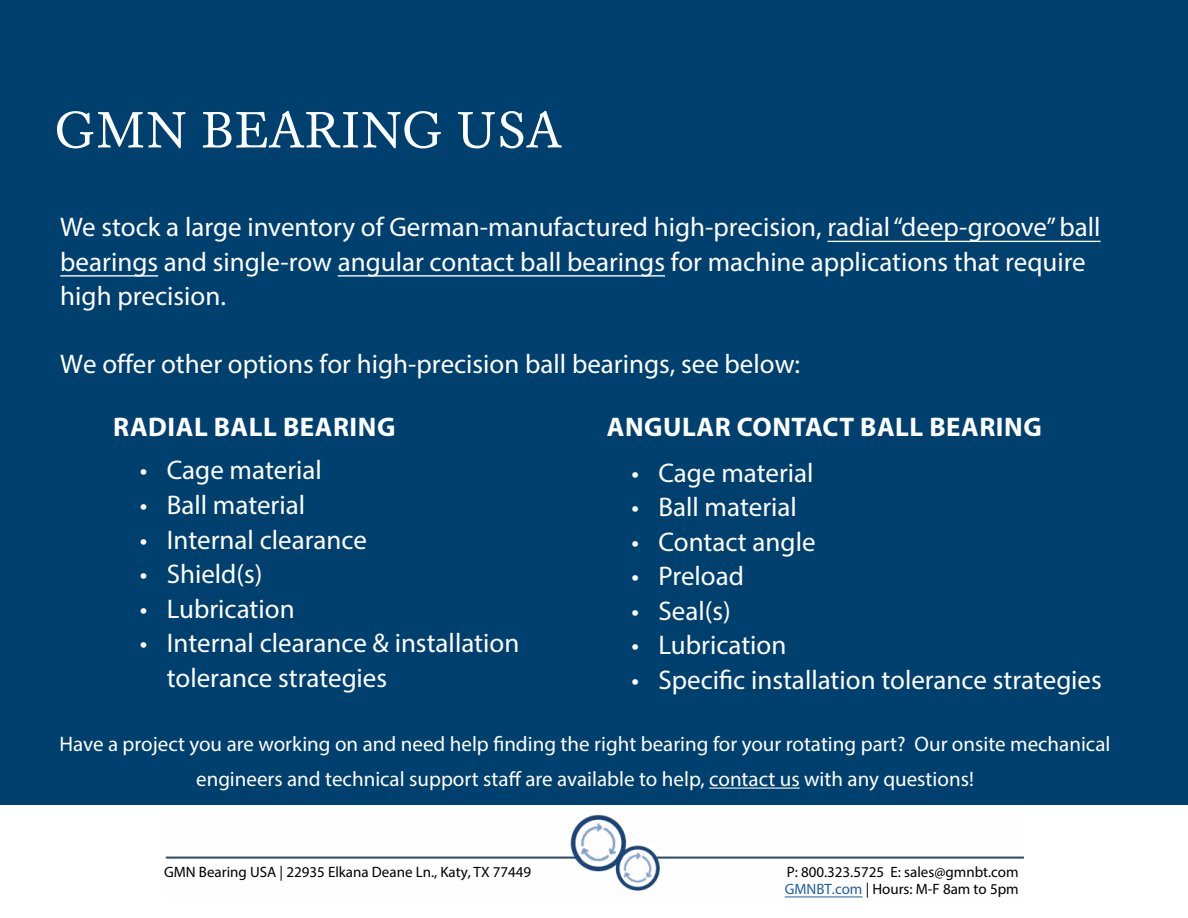
<style>
.page{position:relative;width:1188px;height:918px;background:#fff}
.page>*{position:absolute;margin:0;border:0;box-sizing:border-box;transform-origin:0 0}
.t1{font:54px "Williams Caslon Text";letter-spacing:.015em;color:#fff}
.t2{font:27px/34.5px "Myriad Pro";color:#fff}
.t3{font:700 27px "Myriad Pro";letter-spacing:.02em;color:#fff}
.t4{font:21px/34.5px "Myriad Pro";color:#fff;text-align:center}
.t5{font:15px/17.4px "Myriad Pro";color:#000}
.s1{color:#215e9e}
</style>
<div class="page">
<img style="left:164px;top:814px;width:860px;height:84px">
<hr style="left:785px;top:897px;width:78px;height:1px;background:#215e9e">
<div style="left:0;top:0;width:1188px;height:805px;background:#00406f"></div>
<hr style="left:338px;top:275px;width:327px;height:2px;background:#fff">
<hr style="left:60px;top:275px;width:98px;height:2px;background:#fff">
<hr style="left:827px;top:241px;width:274px;height:1px;background:#fff">
<hr style="left:709px;top:788px;width:91px;height:1px;background:#fff">
<h1 class="t1" style="left:55px;top:102px;width:509px">GMN BEARING USA</h1>
<p class="t2" style="left:60px;top:210px;width:1042px">We stock a large inventory of German-manufactured high-precision, radial “deep-groove” ball bearings and single-row angular contact ball bearings for machine applications that require high precision.</p>
<p class="t2" style="left:60px;top:346px;width:741px">We offer other options for high-precision ball bearings, see below:</p>
<p class="t3" style="left:113px;top:410px;width:284px">RADIAL BALL BEARING</p>
<p class="t3" style="left:607px;top:410px;width:436px">ANGULAR CONTACT BALL BEARING</p>
<p class="t2" style="left:140px;top:453px;width:184px">• Cage material</p>
<p class="t2" style="left:140px;top:487px;width:167px">• Ball material</p>
<p class="t2" style="left:140px;top:522px;width:229px">• Internal clearance</p>
<p class="t2" style="left:140px;top:556px;width:124px">• Shield(s)</p>
<p class="t2" style="left:140px;top:591px;width:156px">• Lubrication</p>
<p class="t2" style="left:167px;top:625px;width:354px;text-indent:-27px">• Internal clearance &amp; installation tolerance strategies</p>
<p class="t2" style="left:632px;top:455px;width:184px">• Cage material</p>
<p class="t2" style="left:632px;top:489px;width:167px">• Ball material</p>
<p class="t2" style="left:632px;top:524px;width:186px">• Contact angle</p>
<p class="t2" style="left:632px;top:558px;width:114px">• Preload</p>
<p class="t2" style="left:632px;top:593px;width:101px">• Seal(s)</p>
<p class="t2" style="left:632px;top:627px;width:156px">• Lubrication</p>
<p class="t2" style="left:632px;top:662px;width:472px">• Specific installation tolerance strategies</p>
<p class="t4" style="left:60px;top:727px;width:1052px">Have a project you are working on and need help finding the right bearing for your rotating part? Our onsite mechanical engineers and technical support staff are available to help, contact us with any questions!</p>
<p class="t5" style="left:164px;top:863px;width:369px">GMN Bearing USA | 22935 Elkana Deane Ln., Katy, TX 77449</p>
<p class="t5" style="left:785px;top:863px;width:236px">P: 800.323.5725 E: sales@gmnbt.com<br><span class="s1">GMNBT.com</span> | Hours: M-F 8am to 5pm</p>
</div>
